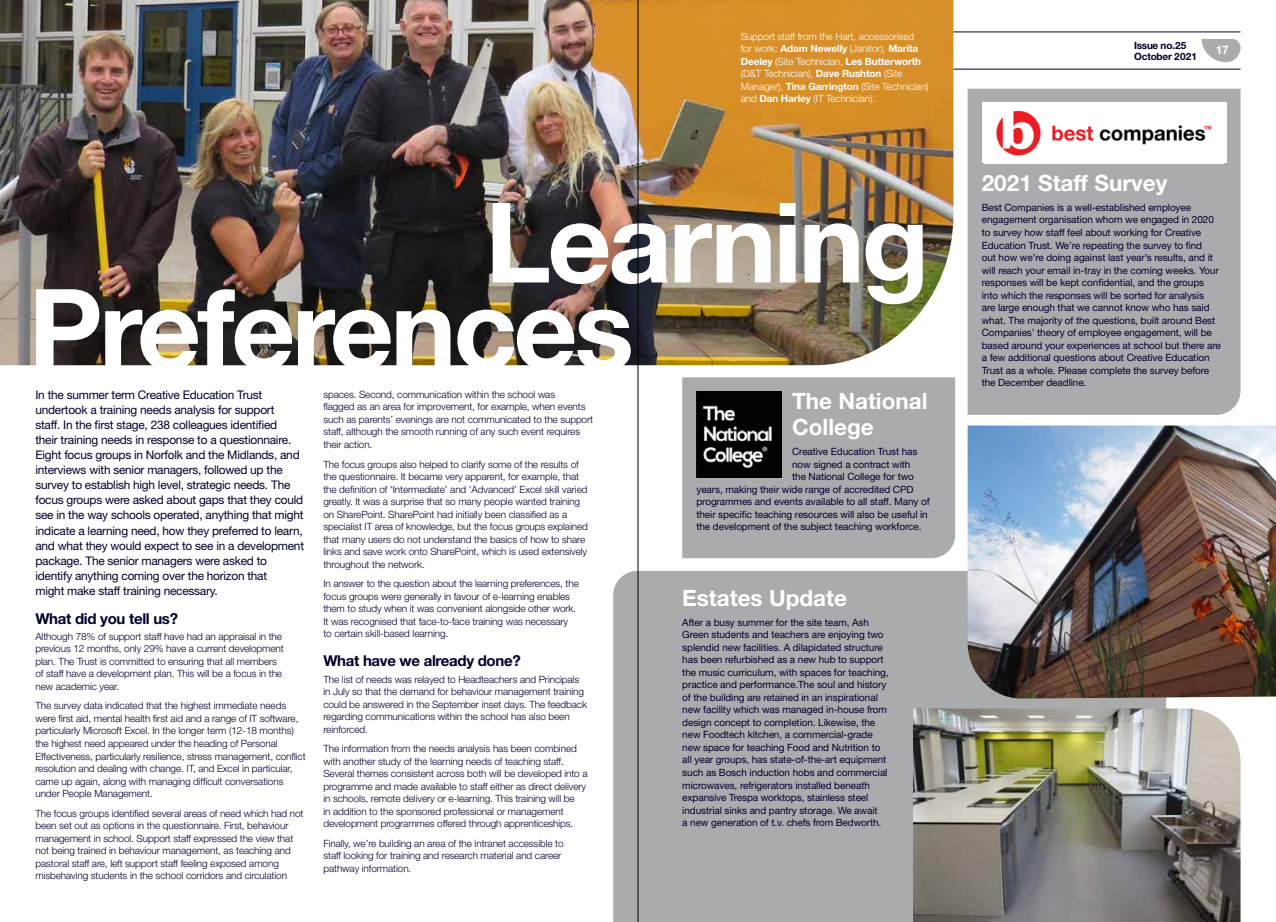
<style>
.page{position:relative;width:1276px;height:922px;background:#fff}
.page>*{position:absolute;margin:0;border:0;box-sizing:border-box;transform-origin:0 0}
.t1{font:700 111.25px/86.2px "Helvetica Neue LT";letter-spacing:-.03em;color:#fff}
.t2{font:700 22.5px/26.2px "Helvetica Neue LT";color:#fff}
.t3{font:700 15px "Helvetica Neue LT";letter-spacing:-.02em;color:#00002d}
.t4{font:11.88px/15px "Helvetica Neue LT";letter-spacing:-.02em;color:#00002d}
.t5{font:700 11.88px "Helvetica Neue LT";color:#fff}
.t6{font:300 10px/12.5px "Helvetica Neue LT";letter-spacing:-.01em;color:#00002d}
.t7{font:10px/12.5px "Helvetica Neue LT";letter-spacing:-.01em;color:#00002d}
.t8{font:300 10px/12.5px "Helvetica Neue LT";letter-spacing:-.01em;color:#fff}
.t9{font:700 10px/11.9px "Helvetica Neue LT";letter-spacing:-.02em;color:#00002d}
.s1{font-weight:700}
</style>
<div class="page">
<img style="left:0;top:0;width:953px;height:365px">
<svg style="left:1201px;top:39px;width:39px;height:23px"></svg>
<hr style="left:953px;top:32px;width:287px;height:1px;background:#00002d">
<hr style="left:953px;top:69px;width:287px;height:1px;background:#00002d">
<div style="left:682px;top:377px;width:273px;height:181px;background:#a9abac"></div>
<div style="left:967px;top:89px;width:273px;height:326px;background:#a9abac"></div>
<div style="left:613px;top:570px;width:553px;height:351px;background:#a9abac"></div>
<img style="left:696px;top:391px;width:85px;height:86px">
<div style="left:981px;top:103px;width:245px;height:60px;background:#fff"></div>
<img style="left:996px;top:110px;width:216px;height:46px">
<img style="left:913px;top:708px;width:327px;height:213px">
<img style="left:967px;top:425px;width:309px;height:273px">
<hr style="left:637px;top:0;width:1px;height:921px;background:#000">
<p class="t8" style="left:741px;top:30px;width:189px">Support staff from the Hart, accessorised<br>for work: <span class="s1">Adam Newelly</span> (Janitor), <span class="s1">Marita Deeley</span> (Site Technician, <span class="s1">Les Butterworth </span>(D&amp;T Technician), <span class="s1">Dave Rushton</span> (Site Manager), <span class="s1">Tina Garrington</span> (Site Technician) and <span class="s1">Dan Harley</span> (IT Technician).</p>
<h1 class="t1" style="left:28px;top:197px;width:902px;text-indent:456px">Learning<br>Preferences</h1>
<p class="t4" style="left:35px;top:387px;width:270px">In the summer term Creative Education Trust undertook a training needs analysis for support<br>staff. In the first stage, 238 colleagues identified<br>their training needs in response to a questionnaire.<br>Eight focus groups in Norfolk and the Midlands, and interviews with senior managers, followed up the survey to establish high level, strategic needs. The focus groups were asked about gaps that they could see in the way schools operated, anything that might indicate a learning need, how they preferred to learn, and what they would expect to see in a development package. The senior managers were asked to identify anything coming over the horizon that<br>might make staff training necessary.</p>
<h3 class="t3" style="left:35px;top:609px;width:144px">What did you tell us?</h3>
<p class="t6" style="left:35px;top:629px;width:250px">Although 78% of support staff have had an appraisal in the previous 12 months, only 29% have a current development plan. The Trust is committed to ensuring that all members of staff have a development plan. This will be a focus in the new academic year.</p>
<p class="t6" style="left:35px;top:699px;width:272px">The survey data indicated that the highest immediate needs were first aid, mental health first aid and a range of IT software, particularly Microsoft Excel. In the longer term (12-18 months) the highest need appeared under the heading of Personal Effectiveness, particularly resilience, stress management, conflict resolution and dealing with change. IT, and Excel in particular, came up again, along with managing difficult conversations under People Management.</p>
<p class="t6" style="left:35px;top:806px;width:270px">The focus groups identified several areas of need which had not been set out as options in the questionnaire. First, behaviour management in school. Support staff expressed the view that not being trained in behaviour management, as teaching and pastoral staff are, left support staff feeling exposed among misbehaving students in the school corridors and circulation</p>
<p class="t6" style="left:323px;top:388px;width:271px">spaces. Second, communication within the school was<br>flagged as an area for improvement, for example, when events such as parents’ evenings are not communicated to the support staff, although the smooth running of any such event requires their action.</p>
<p class="t6" style="left:323px;top:457px;width:266px">The focus groups also helped to clarify some of the results of the questionnaire. It became very apparent, for example, that the definition of ‘Intermediate’ and ‘Advanced’ Excel skill varied greatly. It was a surprise that so many people wanted training on SharePoint. SharePoint had initially been classified as a specialist IT area of knowledge, but the focus groups explained that many users do not understand the basics of how to share links and save work onto SharePoint, which is used extensively throughout the network.</p>
<p class="t6" style="left:323px;top:577px;width:257px">In answer to the question about the learning preferences, the focus groups were generally in favour of e-learning enables them to study when it was convenient alongside other work.<br>It was recognised that face-to-face training was necessary to certain skill-based learning.</p>
<h3 class="t3" style="left:323px;top:651px;width:199px">What have we already done?</h3>
<p class="t6" style="left:323px;top:672px;width:265px">The list of needs was relayed to Headteachers and Principals in July so that the demand for behaviour management training could be answered in the September inset days. The feedback regarding communications within the school has also been reinforced.</p>
<p class="t6" style="left:323px;top:742px;width:266px">The information from the needs analysis has been combined with another study of the learning needs of teaching staff.<br>Several themes consistent across both will be developed into a programme and made available to staff either as direct delivery in schools, remote delivery or e-learning. This training will be<br>in addition to the sponsored professional or management development programmes offered through apprenticeships.</p>
<p class="t6" style="left:323px;top:836px;width:242px">Finally, we’re building an area of the intranet accessible to staff looking for training and research material and career pathway information.</p>
<h2 class="t2" style="left:792px;top:387px;width:137px">The National<br>College</h2>
<p class="t7" style="left:792px;top:445px;width:127px">Creative Education Trust has</p>
<p class="t7" style="left:792px;top:457px;width:120px">now signed a contract with</p>
<p class="t7" style="left:792px;top:470px;width:123px">the National College for two</p>
<p class="t7" style="left:696px;top:482px;width:218px">years, making their wide range of accredited CPD</p>
<p class="t7" style="left:696px;top:495px;width:235px">programmes and events available to all staff. Many of</p>
<p class="t7" style="left:696px;top:507px;width:233px">their specific teaching resources will also be useful in</p>
<p class="t7" style="left:696px;top:520px;width:226px">the development of the subject teaching workforce.</p>
<h2 class="t2" style="left:682px;top:584px;width:166px">Estates Update</h2>
<p class="t7" style="left:682px;top:615px;width:208px">After a busy summer for the site team, Ash Green students and teachers are enjoying two splendid new facilities. A dilapidated structure has been refurbished as a new hub to support the music curriculum, with spaces for teaching, practice and performance.The soul and history of the building are retained in an inspirational new facility which was managed in-house from design concept to completion. Likewise, the new Foodtech kitchen, a commercial-grade new space for teaching Food and Nutrition to all year groups, has state-of-the-art equipment such as Bosch induction hobs and commercial microwaves, refrigerators installed beneath expansive Trespa worktops, stainless steel industrial sinks and pantry storage. We await<br>a new generation of t.v. chefs from Bedworth.</p>
<p class="t9" style="left:1134px;top:39px;width:64px">Issue no.25<br>October 2021</p>
<p class="t5" style="left:1215px;top:42px;width:14px">17</p>
<h2 class="t2" style="left:981px;top:170px;width:187px">2021 Staff Survey</h2>
<p class="t7" style="left:981px;top:201px;width:240px">Best Companies is a well-established employee engagement organisation whom we engaged in 2020 to survey how staff feel about working for Creative Education Trust. We’re repeating the survey to find<br>out how we’re doing against last year’s results, and it will reach your email in-tray in the coming weeks. Your responses will be kept confidential, and the groups into which the responses will be sorted for analysis<br>are large enough that we cannot know who has said what. The majority of the questions, built around Best Companies’ theory of employee engagement, will be based around your experiences at school but there are a few additional questions about Creative Education Trust as a whole. Please complete the survey before the December deadline.</p>
</div>
